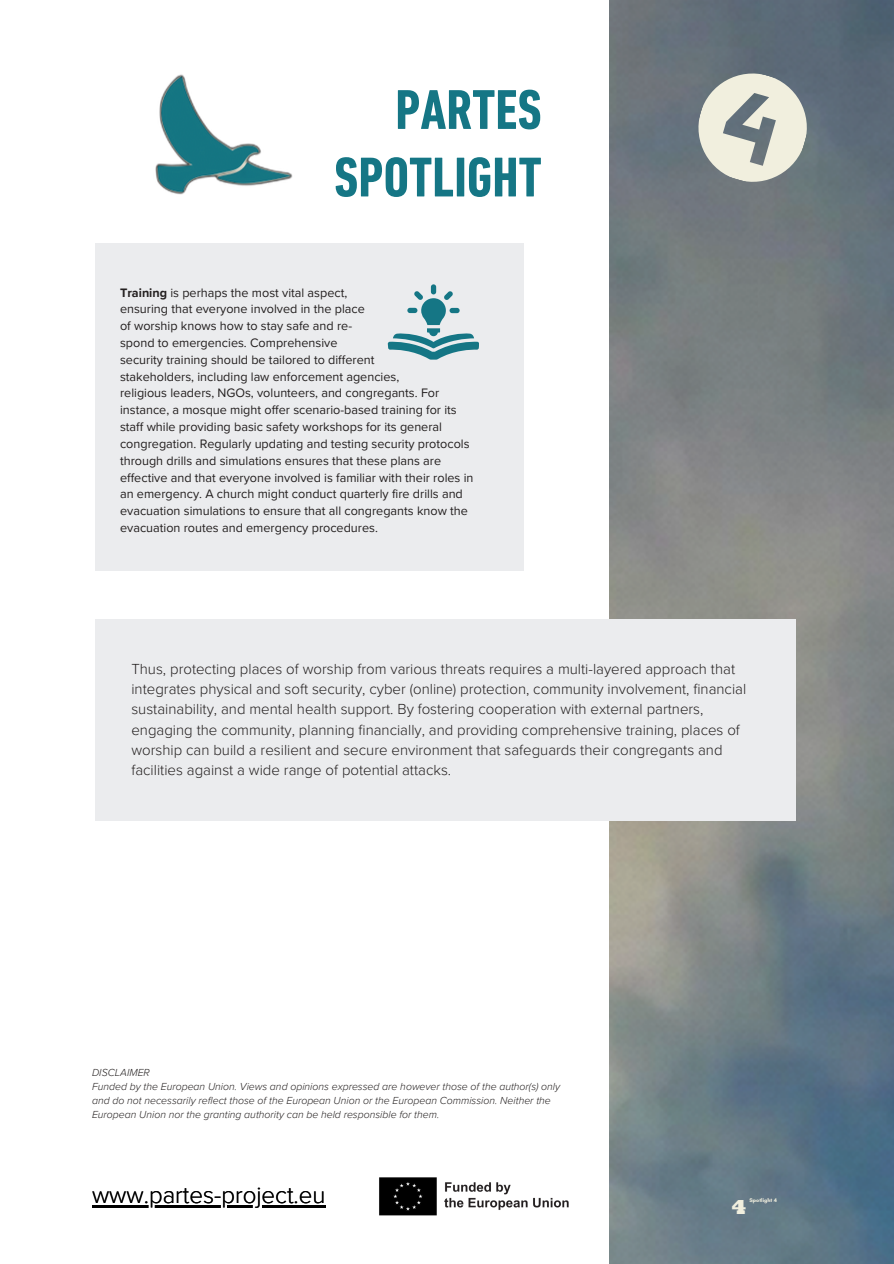
<style>
.page{position:relative;width:894px;height:1264px;background:#fff}
.page>*{position:absolute;margin:0;border:0;box-sizing:border-box;transform-origin:0 0}
.t1{font:700 condensed 57px/67.5px "DIN Next LT Pro";color:#157685;text-align:right}
.t2{font:300 24px "Proxima Nova";color:#000}
.t3{font:19.5px "Ultra";color:#f1efde}
.t4{font:300 15px/20.2px "Proxima Nova";color:#231f1f}
.t5{font:12.6px/16.8px "Proxima Nova";color:#231f1f}
.t6{font:italic 300 10.5px/14px "Proxima Nova";color:#231f1f}
.t7{font:700 5.4px "Glacial Indifference";color:#f1efde}
.s1{font-weight:700}
</style>
<div class="page">
<img style="left:609px;top:0;width:284px;height:1263px">
<img style="left:379px;top:1177px;width:190px;height:39px">
<img style="left:155px;top:74px;width:138px;height:121px">
<hr style="left:92px;top:1205px;width:233px;height:2px;background:#000">
<svg style="left:685px;top:61px;width:134px;height:133px;background:#a1a7a5"></svg>
<div style="left:95px;top:619px;width:700px;height:202px;background:#ebecee"></div>
<div style="left:95px;top:243px;width:428px;height:328px;background:#ebecee"></div>
<div style="left:431px;top:284px;width:5px;height:10px;background:#157685;border-radius:3px"></div>
<svg style="left:387px;top:291px;width:92px;height:68px"></svg>
<p class="t1" style="left:334px;top:81px;width:209px">PARTES<br>SPOTLIGHT</p>
<p class="t5" style="left:120px;top:284px;width:355px"><span class="s1">Training</span> is perhaps the most vital aspect,<br>ensuring that everyone involved in the place<br>of worship knows how to stay safe and re-<br>spond to emergencies. Comprehensive<br>security training should be tailored to different<br>stakeholders, including law enforcement agencies,<br>religious leaders, NGOs, volunteers, and congregants. For instance, a mosque might offer scenario-based training for its staff while providing basic safety workshops for its general congregation. Regularly updating and testing security protocols through drills and simulations ensures that these plans are effective and that everyone involved is familiar with their roles in an emergency. A church might conduct quarterly fire drills and evacuation simulations to ensure that all congregants know the evacuation routes and emergency procedures.</p>
<p class="t4" style="left:131px;top:659px;width:616px">Thus, protecting places of worship from various threats requires a multi-layered approach that integrates physical and soft security, cyber (online) protection, community involvement, financial sustainability, and mental health support. By fostering cooperation with external partners, engaging the community, planning financially, and providing comprehensive training, places of worship can build a resilient and secure environment that safeguards their congregants and facilities against a wide range of potential attacks.</p>
<p class="t6" style="left:92px;top:1065px;width:59px">DISCLAIMER</p>
<p class="t6" style="left:92px;top:1079px;width:469px">Funded by the European Union. Views and opinions expressed are however those of the author(s) only and do not necessarily reflect those of the European Union or the European Commission. Neither the<br>European Union nor the granting authority can be held responsible for them.</p>
<h4 class="t2" style="left:92px;top:1180px;width:235px">www.partes-project.eu</h4>
<p class="t7" style="left:749px;top:1196px;width:29px">Spotlight 4</p>
<h1 class="t3" style="left:731px;top:1194px;width:16px">4</h1>
</div>
